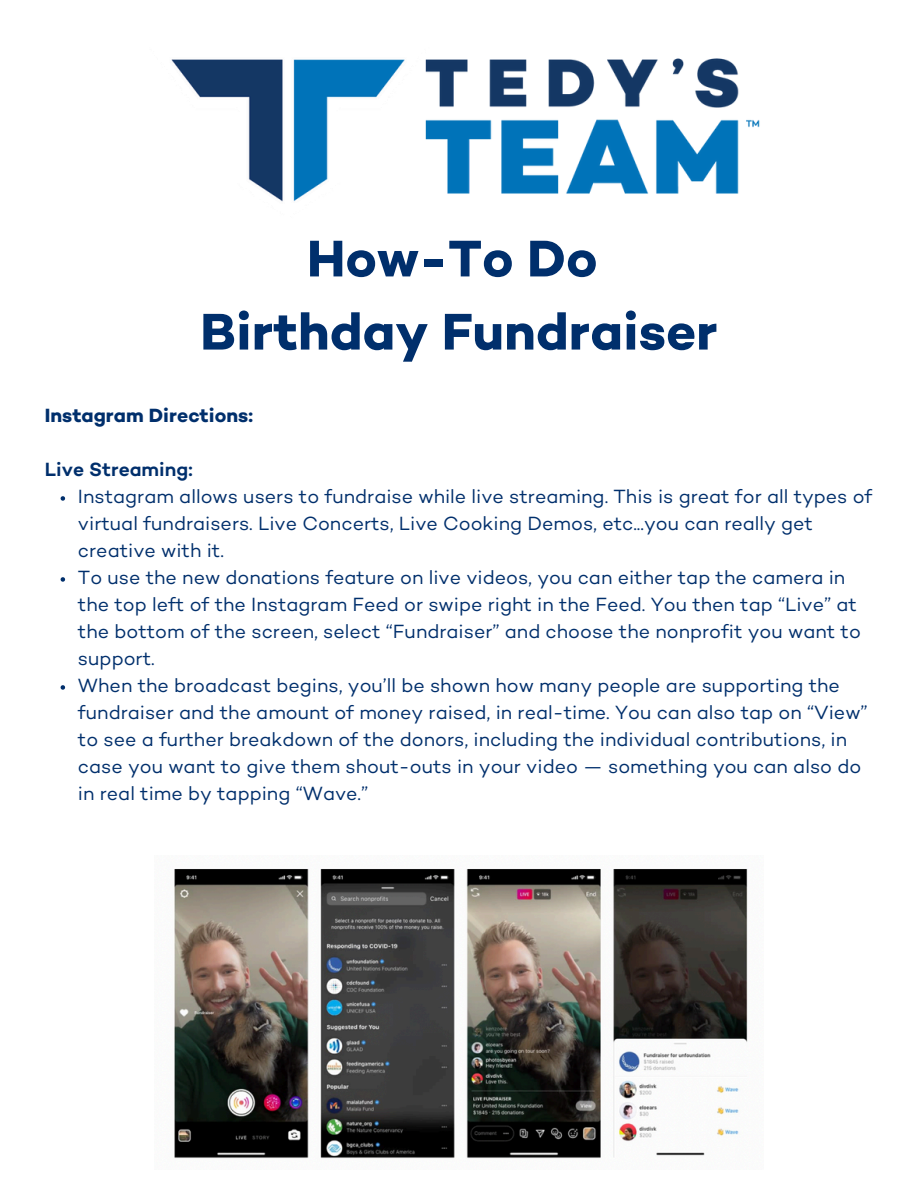
<style>
.page{position:relative;width:918px;height:1188px;background:#fff}
.page>*{position:absolute;margin:0;border:0;box-sizing:border-box;transform-origin:0 0}
.t1{font:700 52.5px/73.2px "Campton";color:#002f6c;text-align:center}
.t2{font:19.5px/27px "Campton";color:#002f6c}
.t3{font:700 19.5px "Campton";color:#002f6c}
.t4{font:600 19.5px "Campton";color:#002f6c}
</style>
<div class="page">
<img style="left:171px;top:58px;width:589px;height:144px">
<svg style="left:61px;top:496px;width:4px;height:5px"></svg>
<svg style="left:61px;top:577px;width:4px;height:5px"></svg>
<svg style="left:61px;top:685px;width:4px;height:5px"></svg>
<img style="left:174px;top:869px;width:574px;height:289px">
<p class="t1" style="left:200px;top:227px;width:519px">How-To Do<br>Birthday Fundraiser</p>
<h1 class="t3" style="left:45px;top:407px;width:210px">Instagram Directions:</h1>
<h2 class="t4" style="left:45px;top:461px;width:149px">Live Streaming:</h2>
<h2 class="t2" style="left:78px;top:485px;width:796px">Instagram allows users to fundraise while live streaming. This is great for all types of virtual fundraisers. Live Concerts, Live Cooking Demos, etc...you can really get creative with it.</h2>
<p class="t2" style="left:78px;top:566px;width:784px">To use the new donations feature on live videos, you can either tap the camera in the top left of the Instagram Feed or swipe right in the Feed. You then tap “Live” at the bottom of the screen, select “Fundraiser” and choose the nonprofit you want to support.</p>
<p class="t2" style="left:78px;top:674px;width:791px">When the broadcast begins, you’ll be shown how many people are supporting the fundraiser and the amount of money raised, in real-time. You can also tap on “View” to see a further breakdown of the donors, including the individual contributions, in case you want to give them shout-outs in your video — something you can also do in real time by tapping “Wave.”</p>
</div>
